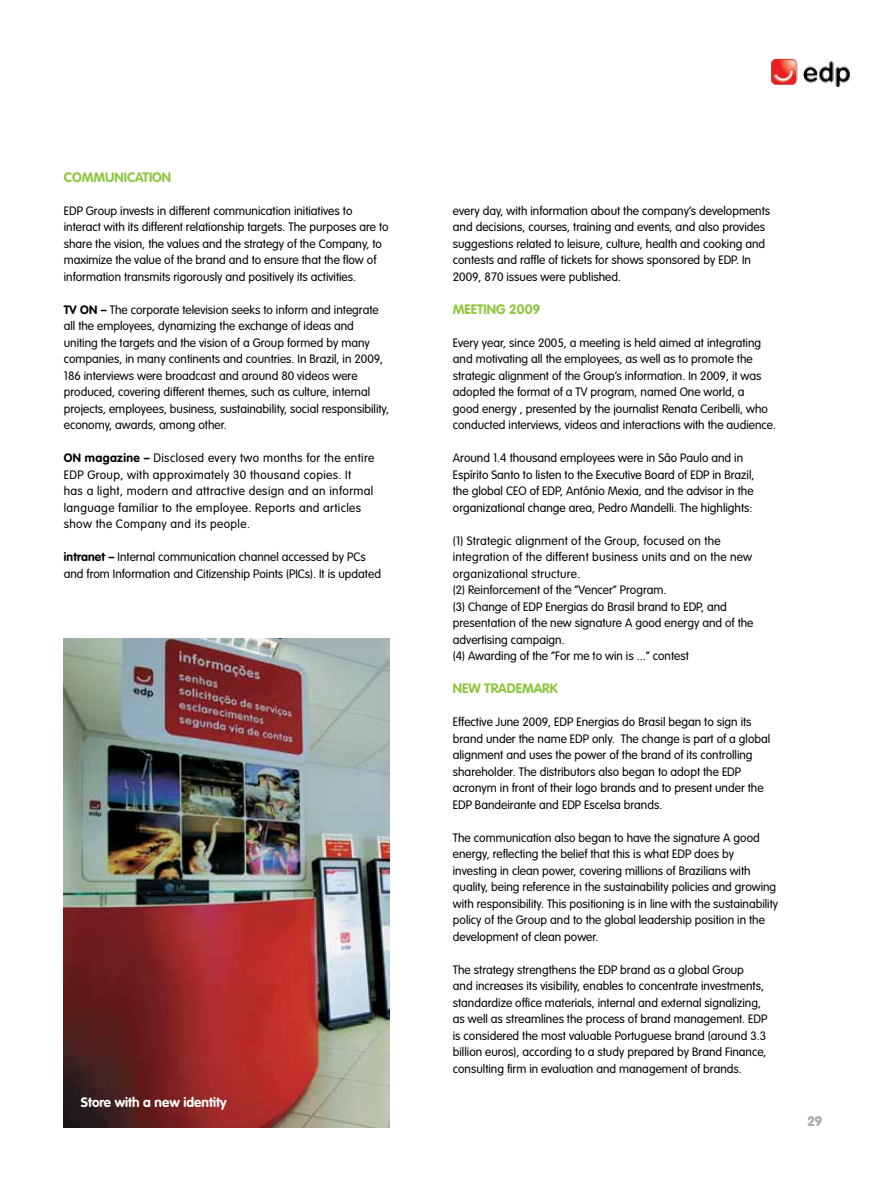
<style>
.page{position:relative;width:893px;height:1191px;background:#fff}
.page>*{position:absolute;margin:0;border:0;box-sizing:border-box;transform-origin:0 0}
.t1{font:700 13.5px "VAG Rounded";color:#8dc63f}
.t2{font:700 13.5px "VAG Rounded";color:#fff}
.t3{font:900 13.5px "VAG Rounded";color:#a7a9ac}
.t4{font:300 12px/16.5px "VAG Rounded";color:#000}
.t5{font:300 12px/16.5px "VAG Rounded";letter-spacing:.03em;color:#000}
.s1{font-weight:700}
</style>
<div class="page">
<img style="left:771px;top:59px;width:79px;height:29px">
<img style="left:64px;top:639px;width:325px;height:488px">
<p class="t1" style="left:64px;top:169px;width:80px">COMMUNICATION</p>
<p class="t4" style="left:64px;top:203px;width:326px">EDP Group invests in different communication initiatives to interact with its different relationship targets. The purposes are to share the vision, the values and the strategy of the Company, to maximize the value of the brand and to ensure that the flow of information transmits rigorously and positively its activities.</p>
<p class="t4" style="left:64px;top:302px;width:327px"><span class="s1">TV ON –</span> The corporate television seeks to inform and integrate all the employees, dynamizing the exchange of ideas and uniting the targets and the vision of a Group formed by many companies, in many continents and countries. In Brazil, in 2009, 186 interviews were broadcast and around 80 videos were produced, covering different themes, such as culture, internal projects, employees, business, sustainability, social responsibility, economy, awards, among other.</p>
<p class="t5" style="left:64px;top:450px;width:312px"><span class="s1">ON magazine –</span> Disclosed every two months for the entire EDP Group, with approximately 30 thousand copies. It<br>has a light, modern and attractive design and an informal language familiar to the employee. Reports and articles show the Company and its people.</p>
<p class="t4" style="left:64px;top:549px;width:319px"><span class="s1">intranet –</span> Internal communication channel accessed by PCs and from Information and Citizenship Points (PICs). It is updated</p>
<p class="t2" style="left:81px;top:1094px;width:147px">Store with a new identity</p>
<p class="t4" style="left:453px;top:202px;width:319px">every day, with information about the company’s developments and decisions, courses, training and events, and also provides suggestions related to leisure, culture, health and cooking and contests and raffle of tickets for shows sponsored by EDP. In 2009, 870 issues were published.</p>
<p class="t1" style="left:453px;top:301px;width:19px">MEETIN</p>
<p class="t1" style="left:496px;top:301px;width:46px">G 2009</p>
<p class="t4" style="left:453px;top:334px;width:325px">Every year, since 2005, a meeting is held aimed at integrating and motivating all the employees, as well as to promote the strategic alignment of the Group’s information. In 2009, it was adopted the format of a TV program, named One world, a<br>good energy , presented by the journalist Renata Ceribelli, who conducted interviews, videos and interactions with the audience.</p>
<p class="t4" style="left:453px;top:450px;width:303px">Around 1.4 thousand employees were in São Paulo and in Espírito Santo to listen to the Executive Board of EDP in Brazil, the global CEO of EDP, António Mexia, and the advisor in the organizational change area, Pedro Mandelli. The highlights:</p>
<p class="t4" style="left:453px;top:532px;width:302px">(1) Strategic alignment of the Group, focused on the integration of the different business units and on the new organizational structure.<br>(2) Reinforcement of the “Vencer” Program.<br>(3) Change of EDP Energias do Brasil brand to EDP, and presentation of the new signature A good energy and of the advertising campaign.<br>(4) Awarding of the “For me to win is ...” contest</p>
<p class="t1" style="left:453px;top:680px;width:107px">NEW TRADEMARK</p>
<p class="t4" style="left:453px;top:714px;width:319px">Effective June 2009, EDP Energias do Brasil began to sign its brand under the name EDP only. The change is part of a global alignment and uses the power of the brand of its controlling shareholder. The distributors also began to adopt the EDP acronym in front of their logo brands and to present under the EDP Bandeirante and EDP Escelsa brands.</p>
<p class="t4" style="left:453px;top:829px;width:327px">The communication also began to have the signature A good energy, reflecting the belief that this is what EDP does by investing in clean power, covering millions of Brazilians with quality, being reference in the sustainability policies and growing with responsibility. This positioning is in line with the sustainability policy of the Group and to the global leadership position in the development of clean power.</p>
<p class="t4" style="left:453px;top:961px;width:316px">The strategy strengthens the EDP brand as a global Group<br>and increases its visibility, enables to concentrate investments, standardize office materials, internal and external signalizing, as well as streamlines the process of brand management. EDP is considered the most valuable Portuguese brand (around 3.3 billion euros), according to a study prepared by Brand Finance, consulting firm in evaluation and management of brands.</p>
<p class="t3" style="left:808px;top:1113px;width:16px">29</p>
</div>
